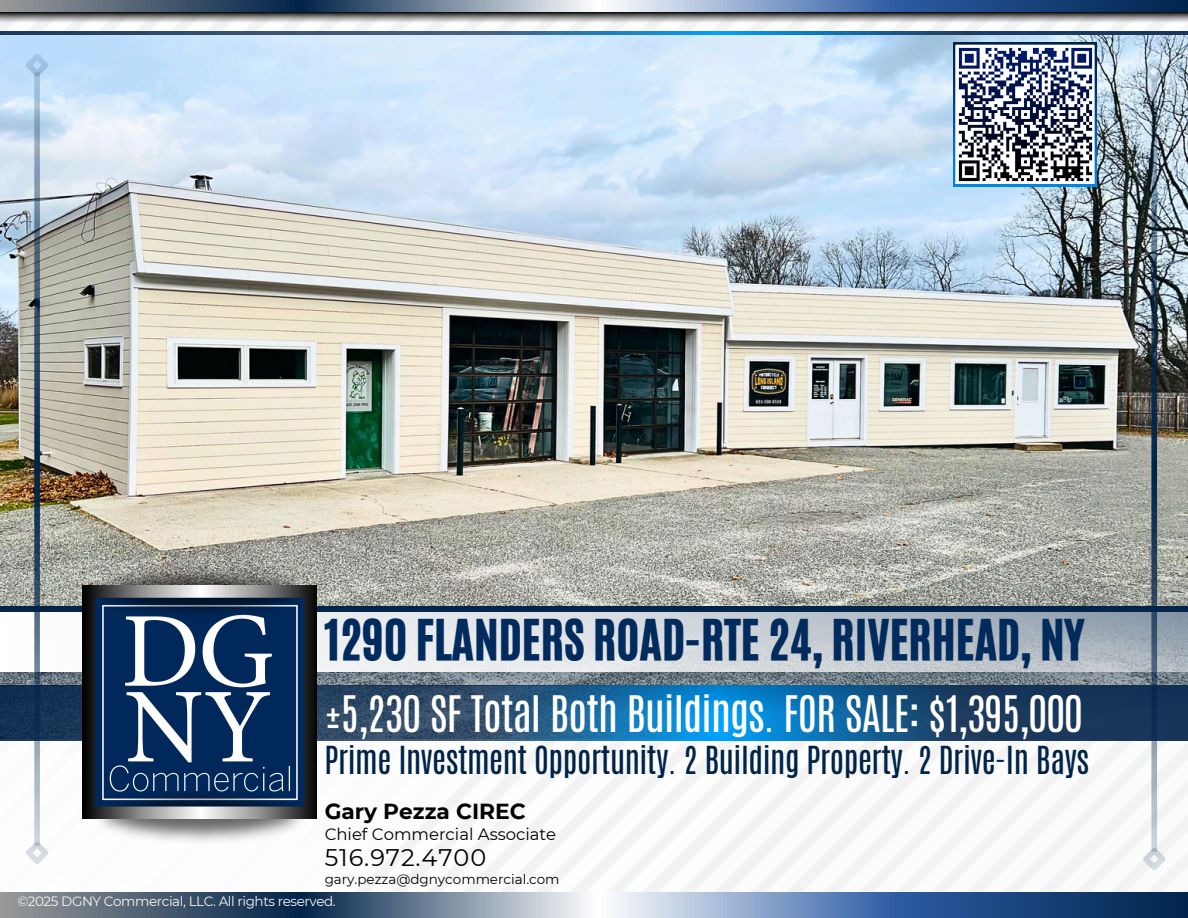
<style>
.page{position:relative;width:1188px;height:918px;background:#fff}
.page>*{position:absolute;margin:0;border:0;box-sizing:border-box;transform-origin:0 0}
.t1{font:47.25px "CA Generated";color:#012b5d}
.t2{font:42px "Antonio";letter-spacing:-.02em;color:#fff}
.t3{font:32.25px "Antonio";letter-spacing:-.015em;color:#002349}
.t4{font:24px "Montserrat";letter-spacing:.04em;color:#000}
.t5{font:700 21.75px "Montserrat";color:#000}
.t6{font:16.5px "Montserrat";color:#000}
.t7{font:13.5px "Montserrat";letter-spacing:-.03em;color:#f6f6f6}
.t8{font:13.5px "Montserrat";color:#000}
</style>
<div class="page">
<img style="left:0;top:11px;width:1188px;height:881px">
<svg style="left:0;top:31px;width:1188px;height:5px;background:#45759c"></svg>
<img style="left:0;top:36px;width:1188px;height:571px">
<svg style="left:0;top:713px;width:1188px;height:28px;background:#1c5886"></svg>
<svg style="left:0;top:892px;width:1188px;height:26px;background:#5e7797"></svg>
<svg style="left:0;top:12px;width:1188px;height:11px;background:#8e8e8e"></svg>
<svg style="left:0;top:0;width:1188px;height:11px;background:#5e7797"></svg>
<svg style="left:0;top:607px;width:1188px;height:106px;background:#2e587a"></svg>
<svg style="left:0;top:612px;width:1188px;height:60px;background:#ced4d9"></svg>
<img style="left:91px;top:562px;width:217px;height:23px">
<img style="left:91px;top:819px;width:217px;height:27px">
<svg style="left:83px;top:585px;width:234px;height:234px;background:#2d4869"></svg>
<svg style="left:34px;top:82px;width:6px;height:754px;background:#526980"></svg>
<svg style="left:21px;top:49px;width:33px;height:33px"></svg>
<svg style="left:21px;top:836px;width:33px;height:33px"></svg>
<svg style="left:1151px;top:88px;width:6px;height:755px;background:#3f566d"></svg>
<svg style="left:1138px;top:55px;width:33px;height:33px"></svg>
<svg style="left:1138px;top:843px;width:33px;height:32px"></svg>
<svg style="left:953px;top:42px;width:144px;height:144px"></svg>
<p class="t1" style="left:325px;top:606px;width:761px">1290 FLANDERS ROAD-RTE 24, RIVERHEAD, NY</p>
<p class="t2" style="left:325px;top:684px;width:760px">±5,230 SF Total Both Buildings. FOR SALE: $1,395,000</p>
<p class="t3" style="left:325px;top:737px;width:766px">Prime Investment Opportunity. 2 Building Property. 2 Drive-In Bays</p>
<p class="t5" style="left:325px;top:798px;width:203px">Gary Pezza CIREC</p>
<p class="t6" style="left:325px;top:824px;width:233px">Chief Commercial Associate</p>
<p class="t4" style="left:325px;top:842px;width:163px">516.972.4700</p>
<p class="t8" style="left:325px;top:870px;width:237px">gary.pezza@dgnycommercial.com</p>
<p class="t7" style="left:17px;top:893px;width:320px">©2025 DGNY Commercial, LLC. All rights reserved.</p>
</div>
